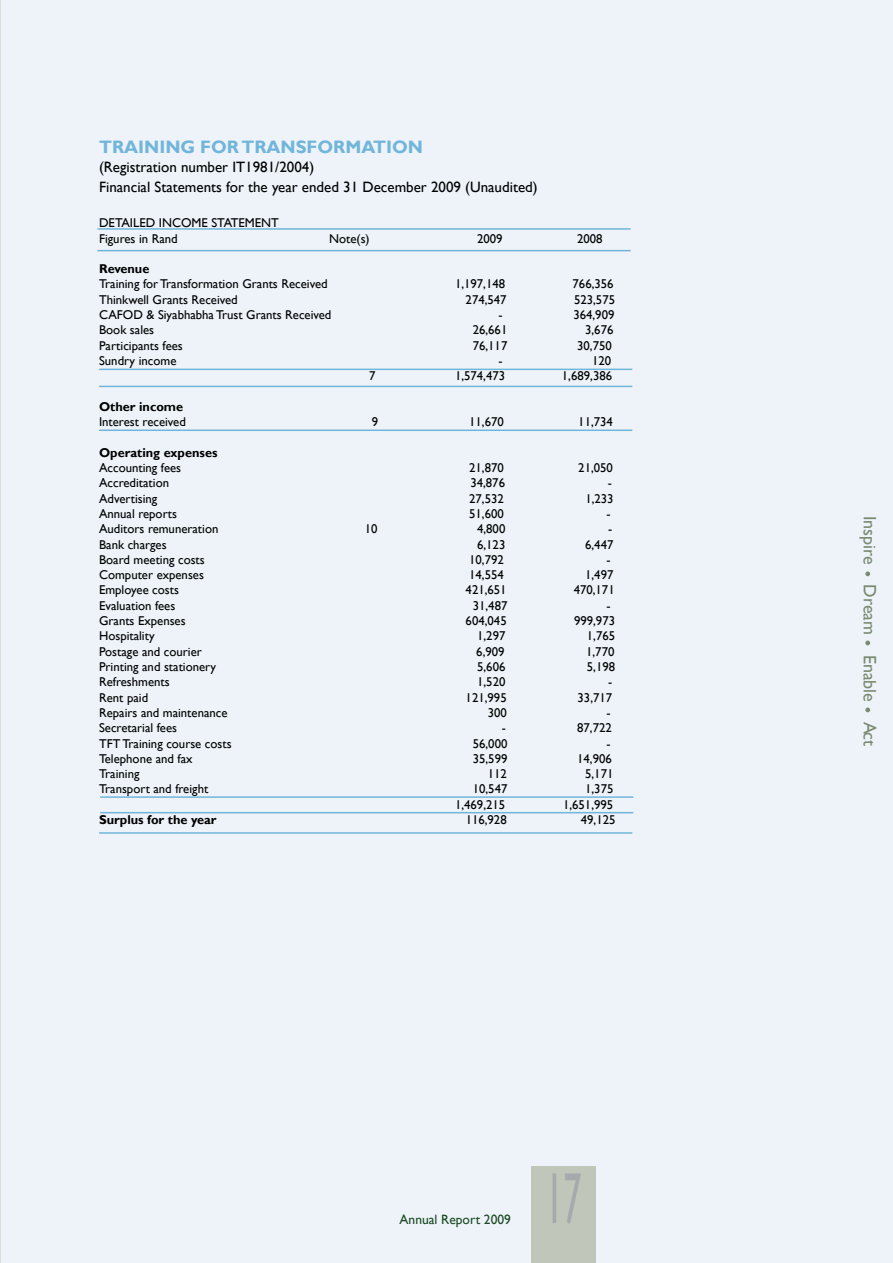
<style>
.page{position:relative;width:893px;height:1263px;background:#edf3f9}
.page>*{position:absolute;margin:0;border:0;box-sizing:border-box;transform-origin:0 0}
.t1{font:72px "Gill Sans";color:#a7a9ac;scale:.5 1}
.t2{font:700 18px "Gill Sans";color:#72b5da}
.t3{font:18px "Gill Sans";color:#7b8a70}
.t4{font:15px/19.8px "Gill Sans";color:#000}
.t5{font:13.5px "Gill Sans";color:#1b4923}
.t6{font:12.75px/15.3px "Gill Sans";color:#000}
.t7{font:700 12.75px "Gill Sans";color:#000}
</style>
<div class="page">
<div style="left:531px;top:1166px;width:64px;height:97px;background:#c0c6ba"></div>
<svg style="left:865px;top:571px;width:5px;height:5px"></svg>
<svg style="left:865px;top:640px;width:5px;height:5px"></svg>
<svg style="left:865px;top:707px;width:5px;height:5px"></svg>
<hr style="left:97px;top:228px;width:534px;height:2px;background:#72b5da">
<hr style="left:97px;top:250px;width:534px;height:1px;background:#72b5da">
<hr style="left:99px;top:369px;width:533px;height:1px;background:#72b5da">
<hr style="left:99px;top:386px;width:533px;height:1px;background:#72b5da">
<hr style="left:99px;top:429px;width:533px;height:2px;background:#72b5da">
<hr style="left:100px;top:796px;width:533px;height:2px;background:#72b5da">
<hr style="left:100px;top:812px;width:533px;height:1px;background:#72b5da">
<hr style="left:99px;top:832px;width:533px;height:2px;background:#72b5da">
<h2 class="t2" style="left:99px;top:136px;width:326px">TRAINING FOR TRANSFORMATION</h2>
<p class="t4" style="left:99px;top:158px;width:440px">(Registration number IT1981/2004)<br>Financial Statements for the year ended 31 December 2009 (Unaudited)</p>
<p class="t6" style="left:99px;top:216px;width:181px">DETAILED INCOME STATEMENT<br>Figures in Rand</p>
<p class="t6" style="left:329px;top:231px;width:42px">Note(s)</p>
<p class="t6" style="left:477px;top:231px;width:27px">2009</p>
<p class="t6" style="left:577px;top:231px;width:27px">2008</p>
<p class="t7" style="left:99px;top:261px;width:52px">Revenue</p>
<p class="t6" style="left:99px;top:277px;width:230px">Training for Transformation Grants Received</p>
<p class="t6" style="left:455px;top:277px;width:52px">1,197,148</p>
<p class="t6" style="left:573px;top:277px;width:43px">766,356</p>
<p class="t6" style="left:99px;top:292px;width:140px">Thinkwell Grants Received</p>
<p class="t6" style="left:466px;top:292px;width:43px">274,547</p>
<p class="t6" style="left:574px;top:292px;width:43px">523,575</p>
<p class="t6" style="left:99px;top:307px;width:234px">CAFOD &amp; Siyabhabha Trust Grants Received</p>
<p class="t6" style="left:498px;top:307px;width:6px">-</p>
<p class="t6" style="left:573px;top:307px;width:43px">364,909</p>
<p class="t6" style="left:99px;top:323px;width:57px">Book sales</p>
<p class="t6" style="left:473px;top:323px;width:36px">26,661</p>
<p class="t6" style="left:585px;top:323px;width:30px">3,676</p>
<p class="t6" style="left:99px;top:338px;width:85px">Participants fees</p>
<p class="t6" style="left:473px;top:338px;width:36px">76,117</p>
<p class="t6" style="left:577px;top:338px;width:36px">30,750</p>
<p class="t6" style="left:99px;top:353px;width:79px">Sundry income</p>
<p class="t6" style="left:498px;top:353px;width:6px">-</p>
<p class="t6" style="left:592px;top:353px;width:21px">120</p>
<p class="t6" style="left:369px;top:369px;width:8px">7</p>
<p class="t6" style="left:455px;top:369px;width:52px">1,574,473</p>
<p class="t6" style="left:562px;top:369px;width:52px">1,689,386</p>
<p class="t7" style="left:99px;top:399px;width:86px">Other income</p>
<p class="t6" style="left:99px;top:414px;width:88px">Interest received</p>
<p class="t6" style="left:372px;top:414px;width:8px">9</p>
<p class="t6" style="left:469px;top:414px;width:36px">11,670</p>
<p class="t6" style="left:578px;top:414px;width:36px">11,734</p>
<p class="t7" style="left:99px;top:445px;width:120px">Operating expenses</p>
<p class="t6" style="left:99px;top:460px;width:84px">Accounting fees</p>
<p class="t6" style="left:469px;top:460px;width:36px">21,870</p>
<p class="t6" style="left:578px;top:460px;width:36px">21,050</p>
<p class="t6" style="left:99px;top:476px;width:72px">Accreditation</p>
<p class="t6" style="left:470px;top:476px;width:36px">34,876</p>
<p class="t6" style="left:608px;top:476px;width:6px">-</p>
<p class="t6" style="left:99px;top:491px;width:60px">Advertising</p>
<p class="t6" style="left:469px;top:491px;width:36px">27,532</p>
<p class="t6" style="left:585px;top:491px;width:30px">1,233</p>
<p class="t6" style="left:99px;top:506px;width:80px">Annual reports</p>
<p class="t6" style="left:469px;top:506px;width:36px">51,600</p>
<p class="t6" style="left:606px;top:506px;width:6px">-</p>
<p class="t6" style="left:99px;top:522px;width:121px">Auditors remuneration</p>
<p class="t6" style="left:365px;top:522px;width:14px">10</p>
<p class="t6" style="left:477px;top:522px;width:30px">4,800</p>
<p class="t6" style="left:608px;top:522px;width:6px">-</p>
<p class="t6" style="left:99px;top:537px;width:69px">Bank charges</p>
<p class="t6" style="left:477px;top:537px;width:30px">6,123</p>
<p class="t6" style="left:585px;top:537px;width:30px">6,447</p>
<p class="t6" style="left:99px;top:552px;width:107px">Board meeting costs</p>
<p class="t6" style="left:469px;top:552px;width:36px">10,792</p>
<p class="t6" style="left:606px;top:552px;width:6px">-</p>
<p class="t6" style="left:99px;top:567px;width:106px">Computer expenses</p>
<p class="t6" style="left:469px;top:567px;width:36px">14,554</p>
<p class="t6" style="left:585px;top:567px;width:30px">1,497</p>
<p class="t6" style="left:99px;top:583px;width:81px">Employee costs</p>
<p class="t6" style="left:466px;top:583px;width:43px">421,651</p>
<p class="t6" style="left:574px;top:583px;width:43px">470,171</p>
<p class="t6" style="left:99px;top:598px;width:78px">Evaluation fees</p>
<p class="t6" style="left:473px;top:598px;width:36px">31,487</p>
<p class="t6" style="left:606px;top:598px;width:6px">-</p>
<p class="t6" style="left:99px;top:613px;width:88px">Grants Expenses</p>
<p class="t6" style="left:466px;top:613px;width:43px">604,045</p>
<p class="t6" style="left:574px;top:613px;width:43px">999,973</p>
<p class="t6" style="left:99px;top:629px;width:57px">Hospitality</p>
<p class="t6" style="left:477px;top:629px;width:30px">1,297</p>
<p class="t6" style="left:587px;top:629px;width:30px">1,765</p>
<p class="t6" style="left:99px;top:644px;width:104px">Postage and courier</p>
<p class="t6" style="left:476px;top:644px;width:30px">6,909</p>
<p class="t6" style="left:586px;top:644px;width:30px">1,770</p>
<p class="t6" style="left:99px;top:659px;width:119px">Printing and stationery</p>
<p class="t6" style="left:477px;top:659px;width:30px">5,606</p>
<p class="t6" style="left:587px;top:659px;width:30px">5,198</p>
<p class="t6" style="left:99px;top:675px;width:72px">Refreshments</p>
<p class="t6" style="left:477px;top:675px;width:30px">1,520</p>
<p class="t6" style="left:608px;top:675px;width:6px">-</p>
<p class="t6" style="left:99px;top:690px;width:51px">Rent paid</p>
<p class="t6" style="left:466px;top:690px;width:43px">121,995</p>
<p class="t6" style="left:578px;top:690px;width:36px">33,717</p>
<p class="t6" style="left:99px;top:705px;width:130px">Repairs and maintenance</p>
<p class="t6" style="left:488px;top:705px;width:21px">300</p>
<p class="t6" style="left:606px;top:705px;width:6px">-</p>
<p class="t6" style="left:99px;top:720px;width:79px">Secretarial fees</p>
<p class="t6" style="left:502px;top:720px;width:6px">-</p>
<p class="t6" style="left:577px;top:720px;width:36px">87,722</p>
<p class="t6" style="left:99px;top:736px;width:134px">TFT Training course costs</p>
<p class="t6" style="left:473px;top:736px;width:36px">56,000</p>
<p class="t6" style="left:606px;top:736px;width:6px">-</p>
<p class="t6" style="left:99px;top:751px;width:95px">Telephone and fax</p>
<p class="t6" style="left:473px;top:751px;width:36px">35,599</p>
<p class="t6" style="left:577px;top:751px;width:36px">14,906</p>
<p class="t6" style="left:99px;top:766px;width:42px">Training</p>
<p class="t6" style="left:488px;top:766px;width:21px">112</p>
<p class="t6" style="left:585px;top:766px;width:30px">5,171</p>
<p class="t6" style="left:99px;top:782px;width:111px">Transport and freight</p>
<p class="t6" style="left:473px;top:782px;width:36px">10,547</p>
<p class="t6" style="left:585px;top:782px;width:30px">1,375</p>
<p class="t6" style="left:455px;top:797px;width:52px">1,469,215</p>
<p class="t6" style="left:563px;top:797px;width:52px">1,651,995</p>
<p class="t7" style="left:99px;top:812px;width:119px">Surplus for the year</p>
<p class="t6" style="left:466px;top:812px;width:43px">116,928</p>
<p class="t6" style="left:581px;top:812px;width:36px">49,125</p>
<p class="t5" style="left:400px;top:1211px;width:113px">Annual Report 2009</p>
<h1 class="t1" style="left:546px;top:1157px;width:73px">17</h1>
<h2 class="t3" style="left:880px;top:515px;width:232px;rotate:90deg">Inspire Dream Enable Act</h2>
</div>
